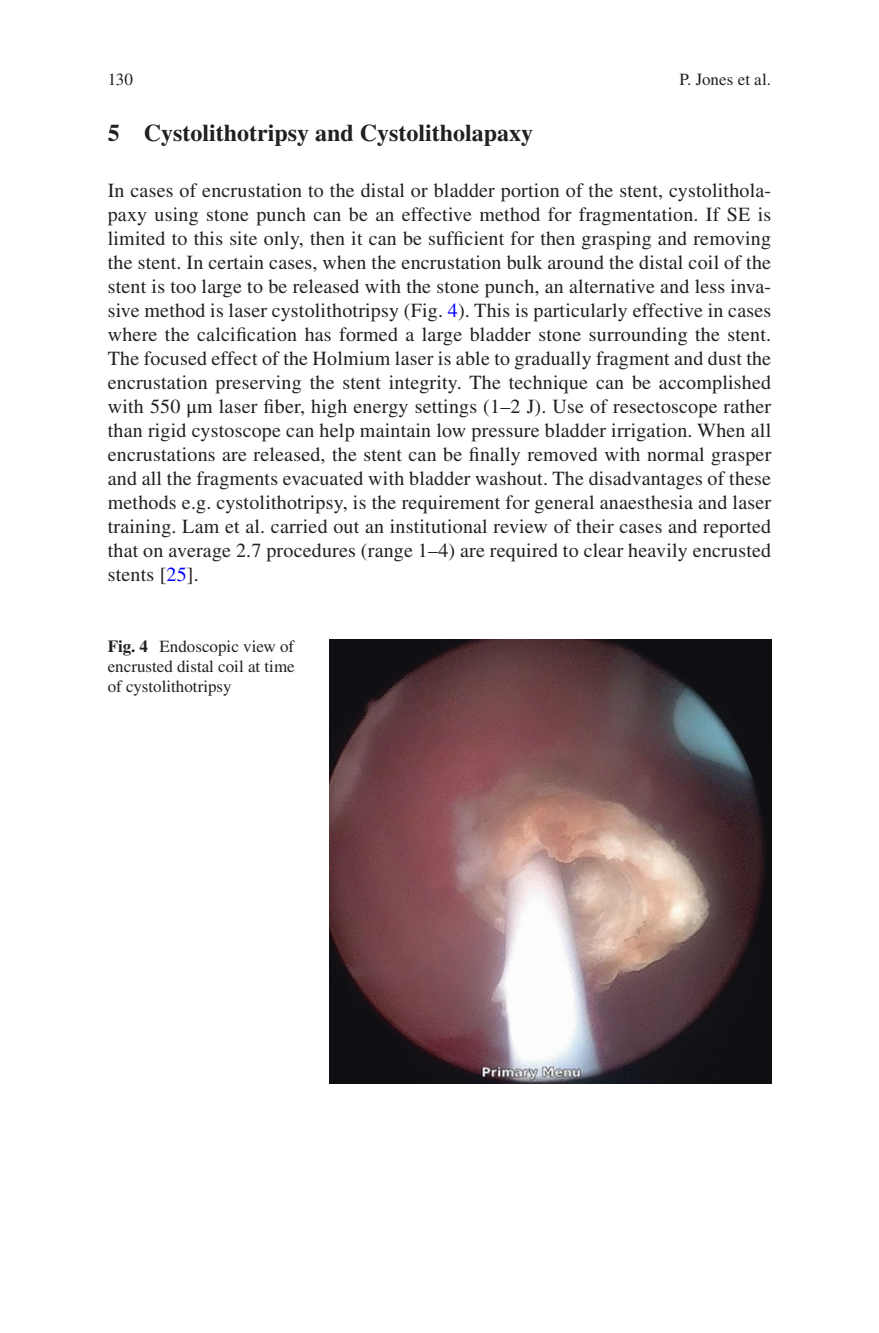
<style>
.page{position:relative;width:879px;height:1333px;background:#fff}
.page>*{position:absolute;margin:0;border:0;box-sizing:border-box;transform-origin:0 0}
._1_hd{font:700 24px "Times LT Std";color:#231f20}
.Text_flush{font:20px/24px "Times LT Std";letter-spacing:.01em;color:#231f20;text-align:justify}
.t1{font:17px/20px "Times LT Std";color:#231f20;text-align:justify}
.s1{color:#00f}
.s2{font-family:"STIX General"}
.s3{font-weight:700}
</style>
<div class="page">
<img style="left:329px;top:639px;width:442px;height:444px">
<p class="t1" style="left:679px;top:69px;width:93px">P. Jones et al.</p>
<p class="t1" style="left:108px;top:69px;width:27px">130</p>
<h2 class="_1_hd" style="left:108px;top:118px;width:427px">5 Cystolithotripsy and Cystolitholapaxy</h2>
<p class="Text_flush" style="left:108px;top:178px;width:665px">In cases of encrustation to the distal or bladder portion of the stent, cystolithola&shy;paxy using stone punch can be an effective method for fragmentation. If SE is limited to this site only, then it can be sufficient for then grasping and removing the stent. In certain cases, when the encrustation bulk around the distal coil of the stent is too large to be released with the stone punch, an alternative and less inva&shy;sive method is laser cystolithotripsy (Fig. <span class="s1">4</span>). This is particularly effective in cases where the calcification has formed a large bladder stone surrounding the stent.<br>The focused effect of the Holmium laser is able to gradually fragment and dust the encrustation preserving the stent integrity. The technique can be accomplished with 550 <span class="s2">μ</span>m laser fiber, high energy settings (1–2 J). Use of resectoscope rather than rigid cystoscope can help maintain low pressure bladder irrigation. When all encrustations are released, the stent can be finally removed with normal grasper and all the fragments evacuated with bladder washout. The disadvantages of these methods e.g. cystolithotripsy, is the requirement for general anaesthesia and laser training. Lam et al. carried out an institutional review of their cases and reported that on average 2.7 procedures (range 1–4) are required to clear heavily encrusted stents [<span class="s1">25</span>].</p>
<p class="t1" style="left:108px;top:636px;width:188px"><span class="s3">Fig. 4</span> Endoscopic view of encrusted distal coil at time of cystolithotripsy</p>
</div>
